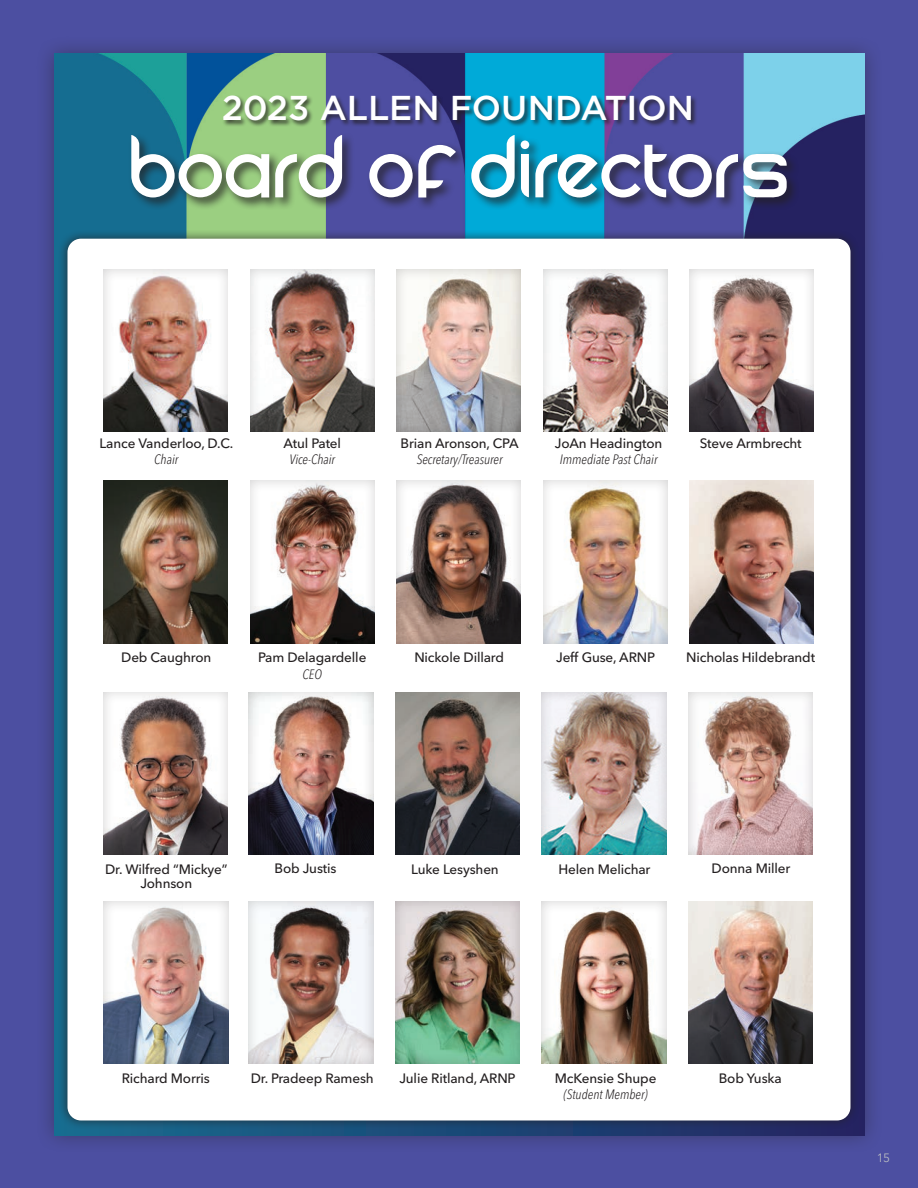
<style>
.page{position:relative;width:918px;height:1188px;background:#4c4fa1}
.page>*{position:absolute;margin:0;border:0;box-sizing:border-box;transform-origin:0 0}
.t1{font:500 34.5px "Gotham";letter-spacing:-.005em;color:#fff}
.t2{font:500 13.5px "Avenir Next LT Pro";letter-spacing:-.01em;color:#231f20}
.t3{font:italic 300 condensed 13.5px "Avenir Next LT Pro";color:#231f20}
.t4{font:12px "Avenir Next LT Pro";color:#b8bbc1}
</style>
<div class="page">
<div style="left:35px;top:35px;width:849px;height:1119px;background:#231f20;opacity:.45"></div>
<img style="left:54px;top:54px;width:811px;height:193px">
<div style="left:58px;top:229px;width:802px;height:901px;background:#231f20;opacity:.75"></div>
<div style="left:68px;top:239px;width:782px;height:881px;background:#fff;border-radius:14px"></div>
<div style="left:248px;top:900px;width:126px;height:165px;background:#231f20;opacity:.21"></div>
<div style="left:688px;top:690px;width:126px;height:165px;background:#231f20;opacity:.21"></div>
<div style="left:103px;top:268px;width:126px;height:165px;background:#231f20;opacity:.21"></div>
<div style="left:250px;top:268px;width:126px;height:165px;background:#231f20;opacity:.21"></div>
<div style="left:396px;top:268px;width:126px;height:165px;background:#231f20;opacity:.21"></div>
<img style="left:104px;top:481px;width:124px;height:162px">
<div style="left:250px;top:479px;width:126px;height:165px;background:#231f20;opacity:.21"></div>
<div style="left:396px;top:479px;width:126px;height:165px;background:#231f20;opacity:.21"></div>
<div style="left:542px;top:479px;width:126px;height:165px;background:#231f20;opacity:.21"></div>
<img style="left:689px;top:481px;width:125px;height:162px">
<div style="left:248px;top:690px;width:126px;height:165px;background:#231f20;opacity:.21"></div>
<img style="left:395px;top:692px;width:125px;height:162px">
<div style="left:541px;top:690px;width:126px;height:165px;background:#231f20;opacity:.21"></div>
<div style="left:103px;top:900px;width:126px;height:165px;background:#231f20;opacity:.21"></div>
<div style="left:395px;top:900px;width:126px;height:165px;background:#231f20;opacity:.21"></div>
<img style="left:688px;top:902px;width:125px;height:162px">
<div style="left:542px;top:268px;width:126px;height:165px;background:#231f20;opacity:.21"></div>
<div style="left:222px;top:95px;width:475px;height:33px;background:#231f20;opacity:.75"></div>
<div style="left:689px;top:268px;width:126px;height:165px;background:#231f20;opacity:.21"></div>
<div style="left:103px;top:690px;width:126px;height:165px;background:#231f20;opacity:.21"></div>
<div style="left:541px;top:900px;width:126px;height:165px;background:#231f20;opacity:.21"></div>
<div style="left:128px;top:133px;width:672px;height:77px;background:#231f20;opacity:.75"></div>
<svg style="left:521px;top:154px;width:8px;height:43px"></svg>
<div style="left:521px;top:140px;width:8px;height:9px;background:#fff;border-radius:50%"></div>
<svg style="left:471px;top:135px;width:44px;height:62px;background:#68c0d8"></svg>
<svg style="left:275px;top:135px;width:67px;height:62px;background:#acc4a7"></svg>
<svg style="left:131px;top:135px;width:138px;height:62px;background:#93b9a7"></svg>
<svg style="left:369px;top:145px;width:87px;height:52px"></svg>
<svg style="left:535px;top:145px;width:252px;height:53px"></svg>
<h1 class="t1" style="left:222px;top:86px;width:474px">2023 ALLEN FOUNDATION</h1>
<p class="t2" style="left:100px;top:435px;width:135px">Lance Vanderloo, D.C.</p>
<p class="t3" style="left:154px;top:452px;width:26px">Chair</p>
<p class="t2" style="left:283px;top:435px;width:59px">Atul Patel</p>
<p class="t3" style="left:289px;top:452px;width:47px">Vice-Chair</p>
<p class="t2" style="left:401px;top:435px;width:120px">Brian Aronson, CPA</p>
<p class="t3" style="left:417px;top:452px;width:87px">Secretary/Treasurer</p>
<p class="t2" style="left:555px;top:435px;width:109px">JoAn Headington</p>
<p class="t3" style="left:560px;top:452px;width:99px">Immediate Past Chair</p>
<p class="t2" style="left:700px;top:435px;width:103px">Steve Armbrecht</p>
<p class="t2" style="left:121px;top:650px;width:92px">Deb Caughron</p>
<p class="t2" style="left:258px;top:650px;width:110px">Pam Delagardelle</p>
<p class="t3" style="left:303px;top:666px;width:21px">CEO</p>
<p class="t2" style="left:414px;top:650px;width:91px">Nickole Dillard</p>
<p class="t2" style="left:556px;top:650px;width:100px">Jeff Guse, ARNP</p>
<p class="t2" style="left:686px;top:650px;width:130px">Nicholas Hildebrandt</p>
<p class="t2" style="left:105px;top:861px;width:124px">Dr. Wilfred “Mickye”</p>
<p class="t2" style="left:558px;top:861px;width:93px">Helen Melichar</p>
<p class="t2" style="left:140px;top:876px;width:53px">Johnson</p>
<p class="t2" style="left:275px;top:861px;width:63px">Bob Justis</p>
<p class="t2" style="left:411px;top:861px;width:89px">Luke Lesyshen</p>
<p class="t2" style="left:712px;top:861px;width:80px">Donna Miller</p>
<p class="t2" style="left:122px;top:1070px;width:90px">Richard Morris</p>
<p class="t2" style="left:251px;top:1070px;width:125px">Dr. Pradeep Ramesh</p>
<p class="t2" style="left:399px;top:1070px;width:118px">Julie Ritland, ARNP</p>
<p class="t2" style="left:555px;top:1070px;width:103px">McKensie Shupe</p>
<p class="t3" style="left:564px;top:1086px;width:86px">(Student Member)</p>
<p class="t2" style="left:719px;top:1070px;width:65px">Bob Yuska</p>
<p class="t4" style="left:877px;top:1151px;width:15px">15</p>
</div>
